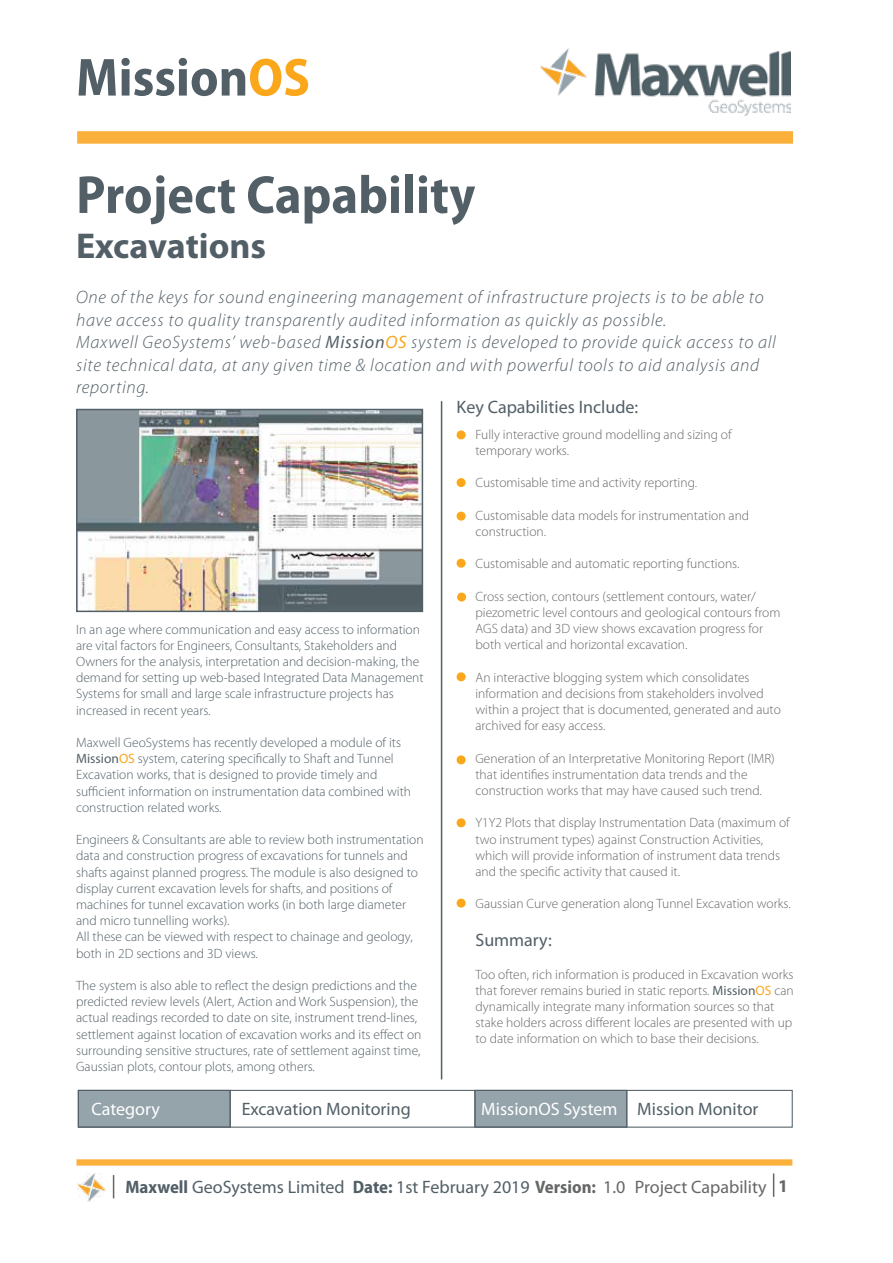
<style>
.page{position:relative;width:893px;height:1263px;background:#fff}
.page>*{position:absolute;margin:0;border:0;box-sizing:border-box;transform-origin:0 0}
.t1{font:700 semi-condensed 54px "Myriad Pro";color:#525f67}
.t2{font:700 36px "Myriad Pro";color:#525f67}
.t3{font:italic 300 18px/22.5px "Myriad Pro";letter-spacing:.04em;color:#525f67}
.t4{font:18px "Myriad Pro";color:#525f67}
.t5{font:18px "Myriad Pro";color:#526067}
.t6{font:18px "Myriad Pro";color:#fff}
.t7{font:300 13.5px/16.2px "Myriad Pro";color:#526067}
.t8{font:300 13.5px/16.2px "Myriad Pro";color:#666767}
.s1{color:#faa71b}
.s2{font-weight:400}
.s3{font-weight:400;color:#faa61c}
.s4{font-weight:400;color:#526067}
.s5{font-weight:700;font-stretch:semi-condensed}
.s6{font-weight:700;font-stretch:semi-condensed;color:#666767}
.s7{color:#666767}
.s8{font-weight:700;color:#666767}
</style>
<div class="page">
<div style="left:77px;top:131px;width:716px;height:13px;background:#fbb03b;border:2px solid #fbb03b"></div>
<svg style="left:76px;top:1159px;width:716px;height:6px;background:#fbb446"></svg>
<img style="left:77px;top:1173px;width:28px;height:29px">
<svg style="left:113px;top:1175px;width:1px;height:23px"></svg>
<svg style="left:773px;top:1173px;width:1px;height:24px"></svg>
<img style="left:540px;top:48px;width:250px;height:67px">
<hr style="left:441px;top:401px;width:1px;height:678px;background:#525f67">
<div style="left:474px;top:1090px;width:153px;height:38px;background:#95a3ab;border:1px solid #525f67"></div>
<div style="left:78px;top:1090px;width:153px;height:38px;background:#95a3ab;border:1px solid #525f67"></div>
<div style="left:78px;top:1090px;width:715px;height:38px;border:1px solid #525f67"></div>
<hr style="left:626px;top:1090px;width:1px;height:37px;background:#525f67">
<hr style="left:474px;top:1090px;width:1px;height:37px;background:#525f67">
<hr style="left:230px;top:1090px;width:1px;height:37px;background:#525f67">
<div style="left:457px;top:430px;width:9px;height:9px;background:#faa71b;border-radius:50%"></div>
<div style="left:457px;top:478px;width:9px;height:9px;background:#faa71b;border-radius:50%"></div>
<div style="left:457px;top:512px;width:9px;height:9px;background:#faa71b;border-radius:50%"></div>
<div style="left:457px;top:559px;width:9px;height:9px;background:#faa71b;border-radius:50%"></div>
<div style="left:457px;top:672px;width:9px;height:9px;background:#faa71b;border-radius:50%"></div>
<div style="left:457px;top:818px;width:9px;height:9px;background:#faa71b;border-radius:50%"></div>
<div style="left:457px;top:755px;width:9px;height:9px;background:#faa71b;border-radius:50%"></div>
<div style="left:457px;top:593px;width:9px;height:9px;background:#faa71b;border-radius:50%"></div>
<div style="left:457px;top:899px;width:9px;height:9px;background:#faa71b;border-radius:50%"></div>
<img style="left:79px;top:412px;width:341px;height:197px">
<div style="left:76px;top:409px;width:347px;height:203px;border:2px solid #526067"></div>
<h1 class="t1" style="left:76px;top:47px;width:235px">Mission<span class="s1">OS</span></h1>
<h1 class="t1" style="left:76px;top:165px;width:401px">Project Capability</h1>
<h2 class="t2" style="left:76px;top:223px;width:192px">Excavations</h2>
<p class="t3" style="left:76px;top:286px;width:701px">One of the keys for sound engineering management of infrastructure projects is to be able to have access to quality transparently audited information as quickly as possible.<br>Maxwell GeoSystems’ web-based <span class="s2">Mission</span><span class="s3">OS</span> system is developed to provide quick access to all site technical data, at any given time &amp; location and with powerful tools to aid analysis and reporting.</p>
<p class="t7" style="left:76px;top:621px;width:349px">In an age where communication and easy access to information are vital factors for Engineers, Consultants, Stakeholders and Owners for the analysis, interpretation and decision-making, the demand for setting up web-based Integrated Data Management Systems for small and large scale infrastructure projects has increased in recent years.</p>
<p class="t7" style="left:76px;top:735px;width:337px">Maxwell GeoSystems has recently developed a module of its <span class="s2">Mission</span><span class="s3">OS</span> system, catering specifically to Shaft and Tunnel Excavation works, that is designed to provide timely and sufficient information on instrumentation data combined with construction related works.</p>
<p class="t7" style="left:76px;top:832px;width:349px">Engineers &amp; Consultants are able to review both instrumentation data and construction progress of excavations for tunnels and shafts against planned progress. The module is also designed to display current excavation levels for shafts, and positions of machines for tunnel excavation works (in both large diameter and micro tunnelling works).<br>All these can be viewed with respect to chainage and geology, both in 2D sections and 3D views.</p>
<p class="t7" style="left:76px;top:978px;width:347px">The system is also able to reflect the design predictions and the predicted review levels (Alert, Action and Work Suspension), the actual readings recorded to date on site, instrument trend-lines, settlement against location of excavation works and its effect on surrounding sensitive structures, rate of settlement against time, Gaussian plots, contour plots, among others.</p>
<h3 class="t4" style="left:457px;top:396px;width:183px">Key Capabilities Include:</h3>
<p class="t8" style="left:475px;top:426px;width:258px">Fully interactive ground modelling and sizing of temporary works.</p>
<p class="t8" style="left:475px;top:475px;width:223px">Customisable time and activity reporting.</p>
<p class="t8" style="left:475px;top:507px;width:275px">Customisable data models for instrumentation and construction.</p>
<p class="t8" style="left:475px;top:556px;width:265px">Customisable and automatic reporting functions.</p>
<p class="t8" style="left:475px;top:588px;width:306px">Cross section, contours (settlement contours, water/ piezometric level contours and geological contours from AGS data) and 3D view shows excavation progress for both vertical and horizontal excavation.</p>
<p class="t8" style="left:475px;top:669px;width:307px">An interactive blogging system which consolidates information and decisions from stakeholders involved within a project that is documented, generated and auto archived for easy access.</p>
<p class="t8" style="left:475px;top:750px;width:301px">Generation of an Interpretative Monitoring Report (IMR) that identifies instrumentation data trends and the construction works that may have caused such trend.</p>
<p class="t8" style="left:475px;top:815px;width:316px">Y1Y2 Plots that display Instrumentation Data (maximum of two instrument types) against Construction Activities, which will provide information of instrument data trends and the specific activity that caused it.</p>
<p class="t8" style="left:475px;top:896px;width:317px">Gaussian Curve generation along Tunnel Excavation works.</p>
<h3 class="t4" style="left:475px;top:929px;width:78px">Summary:</h3>
<p class="t8" style="left:475px;top:966px;width:320px">Too often, rich information is produced in Excavation works that forever remains buried in static reports. <span class="s4">Mission</span><span class="s3">OS</span> can dynamically integrate many information sources so that stake holders across different locales are presented with up to date information on which to base their decisions.</p>
<h3 class="t6" style="left:91px;top:1098px;width:70px">Category</h3>
<h3 class="t6" style="left:481px;top:1098px;width:138px">MissionOS System</h3>
<h3 class="t5" style="left:242px;top:1098px;width:171px">Excavation Monitoring</h3>
<h3 class="t5" style="left:637px;top:1098px;width:123px">Mission Monitor</h3>
<h3 class="t4" style="left:125px;top:1176px;width:664px"><span class="s5">Maxwell</span> GeoSystems Limited <span class="s5">Date:</span> 1st February 2019 <span class="s6">Version:</span> <span class="s7">1.0 Project Capability</span> <span class="s8">1</span></h3>
</div>
